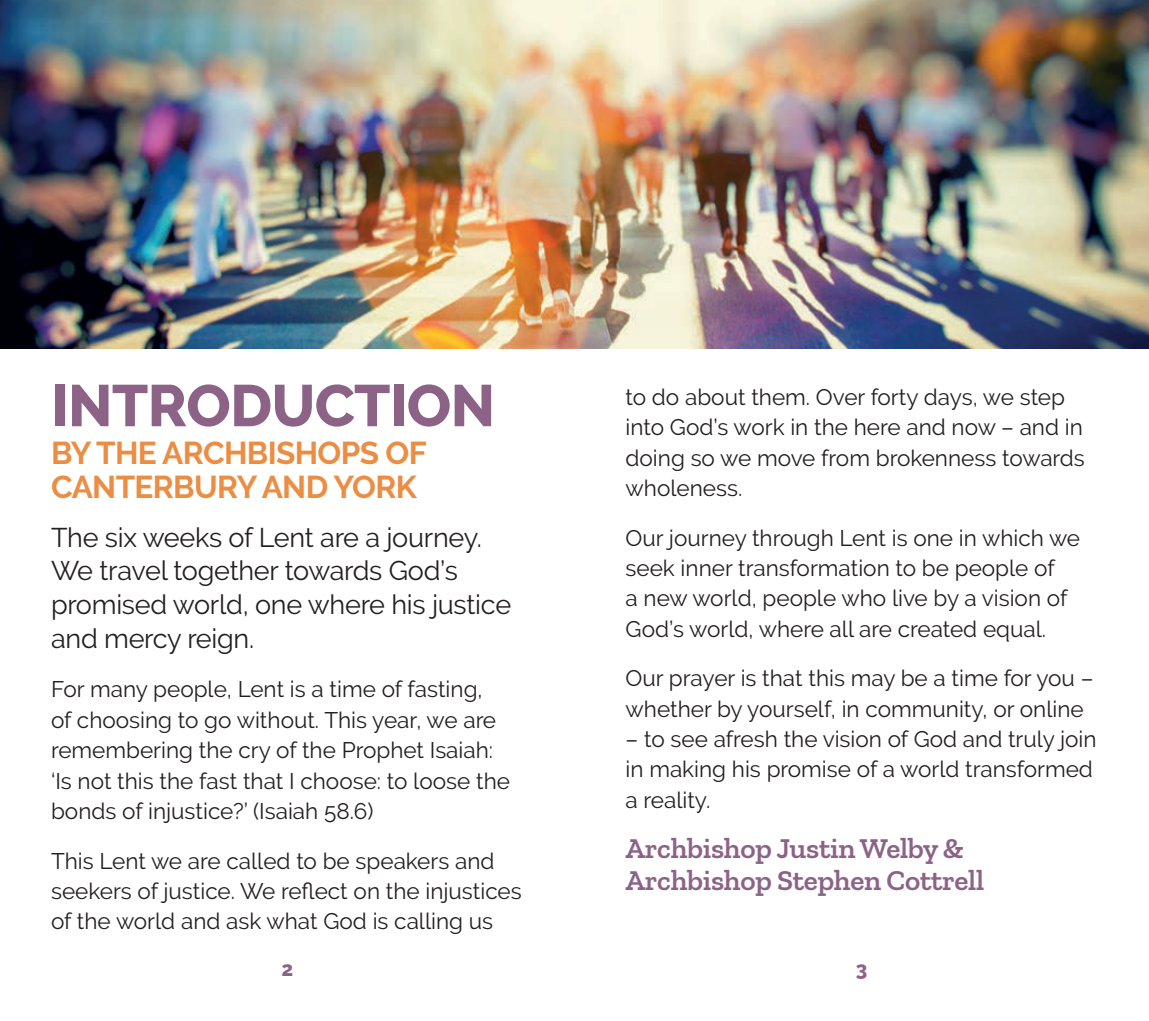
<style>
.page{position:relative;width:1149px;height:1021px;background:#fff}
.page>*{position:absolute;margin:0;border:0;box-sizing:border-box;transform-origin:0 0}
.Body_Copy_Raleway{font:800 58.5px "Raleway";letter-spacing:-.01em;color:#8c6387}
.Body_Copy_Raleway-2{font:700 31.5px/33.8px "Raleway";letter-spacing:-.02em;color:#eb8d43}
.Body_Copy_Raleway-3{font:600 29.25px/31.5px "Zilla Slab";letter-spacing:-.01em;color:#8c6387}
.Body_Copy_Raleway-4{font:27px/33.8px "Raleway";letter-spacing:-.01em;color:#231f20}
.Body_Copy_Raleway-5{font:22.5px/30.4px "Raleway";color:#231f20}
.t1{font:800 20.25px "Raleway";color:#8c6387}
</style>
<div class="page">
<img style="left:0;top:0;width:1148px;height:348px">
<p class="Body_Copy_Raleway" style="left:51px;top:372px;width:445px">INTRODUCTION</p>
<p class="Body_Copy_Raleway-5" style="left:625px;top:381px;width:460px">to do about them. Over forty days, we step into God’s work in the here and now – and in doing so we move from brokenness towards wholeness.</p>
<p class="Body_Copy_Raleway-5" style="left:625px;top:522px;width:456px">Our journey through Lent is one in which we seek inner transformation to be people of<br>a new world, people who live by a vision of God’s world, where all are created equal.</p>
<p class="Body_Copy_Raleway-5" style="left:625px;top:663px;width:469px">Our prayer is that this may be a time for you – whether by yourself, in community, or online</p>
<p class="Body_Copy_Raleway-5" style="left:625px;top:723px;width:472px">– to see afresh the vision of God and truly join in making his promise of a world transformed a reality.</p>
<p class="Body_Copy_Raleway-3" style="left:625px;top:833px;width:360px">Archbishop Justin Welby &amp;<br>Archbishop Stephen Cottrell</p>
<p class="Body_Copy_Raleway-2" style="left:51px;top:436px;width:377px">BY THE ARCHBISHOPS OF<br>CANTERBURY AND YORK</p>
<p class="Body_Copy_Raleway-4" style="left:51px;top:520px;width:461px">The six weeks of Lent are a journey.<br>We travel together towards God’s promised world, one where his justice and mercy reign.</p>
<p class="Body_Copy_Raleway-5" style="left:51px;top:674px;width:460px">For many people, Lent is a time of fasting,<br>of choosing to go without. This year, we are remembering the cry of the Prophet Isaiah: ‘Is not this the fast that I choose: to loose the bonds of injustice?’ (Isaiah 58.6)</p>
<p class="Body_Copy_Raleway-5" style="left:51px;top:845px;width:472px">This Lent we are called to be speakers and seekers of justice. We reflect on the injustices of the world and ask what God is calling us</p>
<p class="t1" style="left:281px;top:957px;width:13px">2</p>
<p class="t1" style="left:855px;top:957px;width:13px">3</p>
</div>
